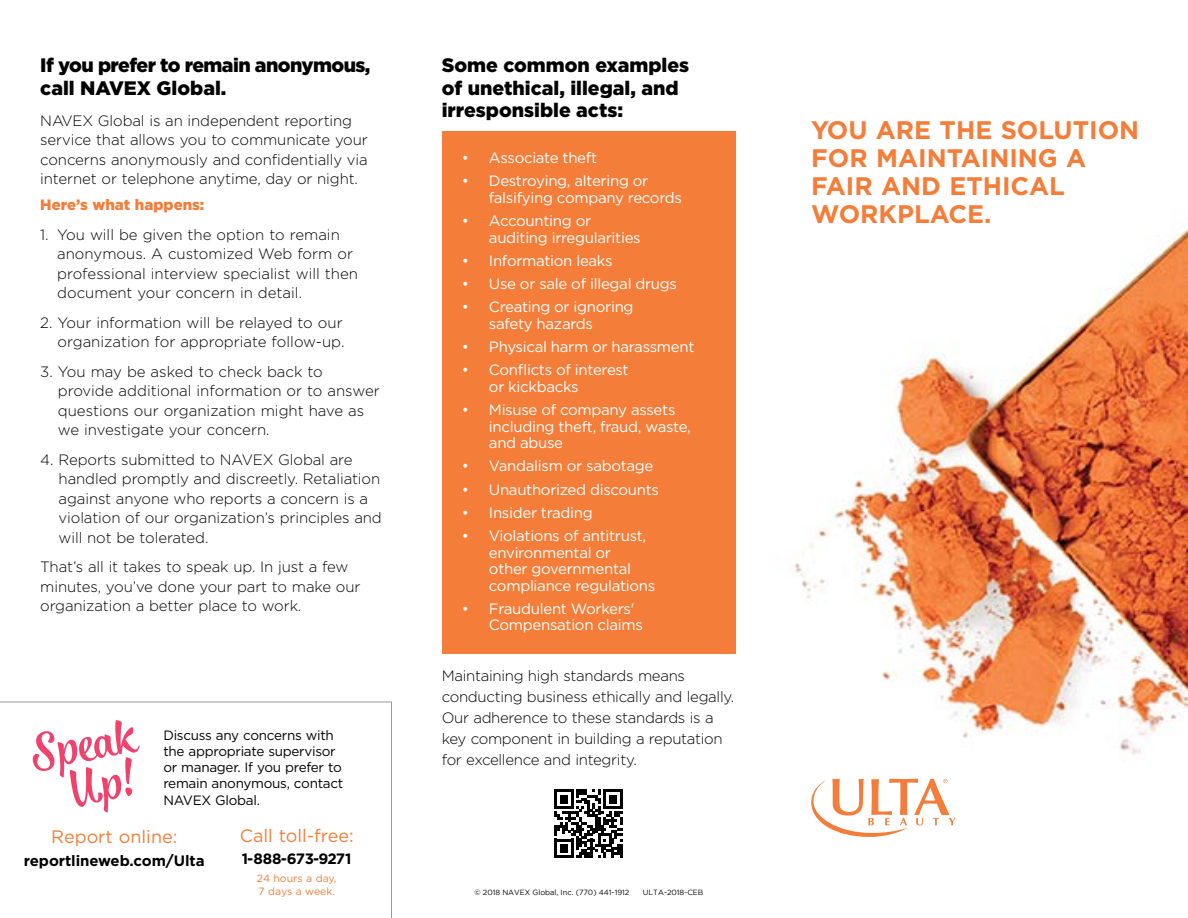
<style>
.page{position:relative;width:1188px;height:918px;background:#fff}
.page>*{position:absolute;margin:0;border:0;box-sizing:border-box;transform-origin:0 0}
.t1{font:700 25.35px/27.9px "Gotham";color:#f47d39}
.t2{font:900 19.5px/22.5px "Gotham";color:#000}
.t3{font:900 19.5px/22.5px "Gotham";letter-spacing:-.03em;color:#000}
.t4{font:18px "Gotham";color:#f47d39}
.t5{font:300 15px/19.5px "Gotham";letter-spacing:-.01em;color:#000}
.t6{font:15px/16.5px "Gotham";letter-spacing:-.02em;color:#fff}
.t7{font:700 15px "Gotham";letter-spacing:-.005em;color:#000}
.t8{font:900 15px "Gotham";color:#f47d39}
.t9{font:13.5px/16.2px "Gotham";letter-spacing:-.02em;color:#000}
.t10{font:10.5px/12.6px "Gotham";color:#f47d39}
.t11{font:7.5px "Gotham";color:#000}
</style>
<div class="page">
<svg style="left:0;top:702px;width:392px;height:216px"></svg>
<img style="left:793px;top:225px;width:395px;height:594px">
<div style="left:442px;top:131px;width:294px;height:55px;background:#f47d39"></div>
<div style="left:442px;top:154px;width:294px;height:72px;background:#f47d39"></div>
<div style="left:442px;top:194px;width:294px;height:72px;background:#f47d39"></div>
<div style="left:442px;top:257px;width:294px;height:55px;background:#f47d39"></div>
<div style="left:442px;top:280px;width:294px;height:72px;background:#f47d39"></div>
<div style="left:442px;top:343px;width:294px;height:72px;background:#f47d39"></div>
<div style="left:442px;top:383px;width:294px;height:88px;background:#f47d39"></div>
<div style="left:442px;top:462px;width:294px;height:56px;background:#f47d39"></div>
<div style="left:442px;top:509px;width:294px;height:105px;background:#f47d39"></div>
<div style="left:442px;top:582px;width:294px;height:72px;background:#f47d39"></div>
<svg style="left:554px;top:790px;width:68px;height:68px"></svg>
<svg style="left:811px;top:779px;width:144px;height:58px"></svg>
<svg style="left:33px;top:720px;width:107px;height:93px"></svg>
<h2 class="t3" style="left:40px;top:54px;width:332px">If you prefer to remain anonymous, call NAVEX Global.</h2>
<p class="t5" style="left:40px;top:110px;width:329px">NAVEX Global is an independent reporting service that allows you to communicate your concerns anonymously and confidentially via internet or telephone anytime, day or night.</p>
<p class="t8" style="left:40px;top:195px;width:166px">Here’s what happens:</p>
<p class="t5" style="left:57px;top:224px;width:302px;text-indent:-17px">1. You will be given the option to remain anonymous. A customized Web form or professional interview specialist will then document your concern in detail.</p>
<p class="t5" style="left:40px;top:312px;width:306px;text-align:right">2. Your information will be relayed to our organization for appropriate follow-up.</p>
<p class="t5" style="left:58px;top:361px;width:324px;text-indent:-18px">3. You may be asked to check back to provide additional information or to answer questions our organization might have as we investigate your concern.</p>
<p class="t5" style="left:59px;top:449px;width:325px;text-indent:-18px">4. Reports submitted to NAVEX Global are handled promptly and discreetly. Retaliation against anyone who reports a concern is a violation of our organization’s principles and will not be tolerated.</p>
<p class="t5" style="left:40px;top:557px;width:322px">That’s all it takes to speak up. In just a few minutes, you’ve done your part to make our organization a better place to work.</p>
<p class="t9" style="left:163px;top:727px;width:181px">Discuss any concerns with the appropriate supervisor or manager. If you prefer to remain anonymous, contact<br>NAVEX Global.</p>
<p class="t4" style="left:51px;top:826px;width:128px">Report online:</p>
<p class="t7" style="left:24px;top:851px;width:182px">reportlineweb.com/Ulta</p>
<p class="t4" style="left:240px;top:824px;width:115px">Call toll-free:</p>
<p class="t7" style="left:242px;top:849px;width:111px">1-888-673-9271</p>
<p class="t10" style="left:257px;top:872px;width:81px">24 hours a day,<br>7 days a week.</p>
<h2 class="t2" style="left:442px;top:54px;width:249px">Some common examples of unethical, illegal, and irresponsible acts:</h2>
<p class="t6" style="left:462px;top:149px;width:137px">• Associate theft</p>
<p class="t6" style="left:489px;top:172px;width:195px;text-indent:-27px">• Destroying, altering or falsifying company records</p>
<p class="t6" style="left:489px;top:212px;width:153px;text-indent:-27px">• Accounting or auditing irregularities</p>
<p class="t6" style="left:462px;top:252px;width:152px">• Information leaks</p>
<p class="t6" style="left:462px;top:275px;width:217px">• Use or sale of illegal drugs</p>
<p class="t6" style="left:489px;top:298px;width:146px;text-indent:-27px">• Creating or ignoring safety hazards</p>
<p class="t6" style="left:462px;top:338px;width:234px">• Physical harm or harassment</p>
<p class="t6" style="left:489px;top:361px;width:141px;text-indent:-27px">• Conflicts of interest or kickbacks</p>
<p class="t6" style="left:489px;top:401px;width:203px;text-indent:-27px">• Misuse of company assets including theft, fraud, waste, and abuse</p>
<p class="t6" style="left:462px;top:457px;width:193px">• Vandalism or sabotage</p>
<p class="t6" style="left:462px;top:481px;width:199px">• Unauthorized discounts</p>
<p class="t6" style="left:462px;top:504px;width:132px">• Insider trading</p>
<p class="t6" style="left:489px;top:527px;width:168px;text-indent:-27px">• Violations of antitrust, environmental or<br>other governmental compliance regulations</p>
<p class="t6" style="left:489px;top:600px;width:155px;text-indent:-27px">• Fraudulent Workers'<br>Compensation claims</p>
<p class="t5" style="left:442px;top:665px;width:294px;line-height:21px">Maintaining high standards means conducting business ethically and legally.<br>Our adherence to these standards is a key component in building a reputation for excellence and integrity.</p>
<p class="t11" style="left:474px;top:888px;width:157px">© 2018 NAVEX Global, Inc. (770) 441-1912</p>
<p class="t11" style="left:643px;top:888px;width:62px">ULTA-2018-CEB</p>
<h1 class="t1" style="left:811px;top:116px;width:330px">YOU ARE THE SOLUTION<br>FOR MAINTAINING A<br>FAIR AND ETHICAL<br>WORKPLACE.</h1>
</div>
